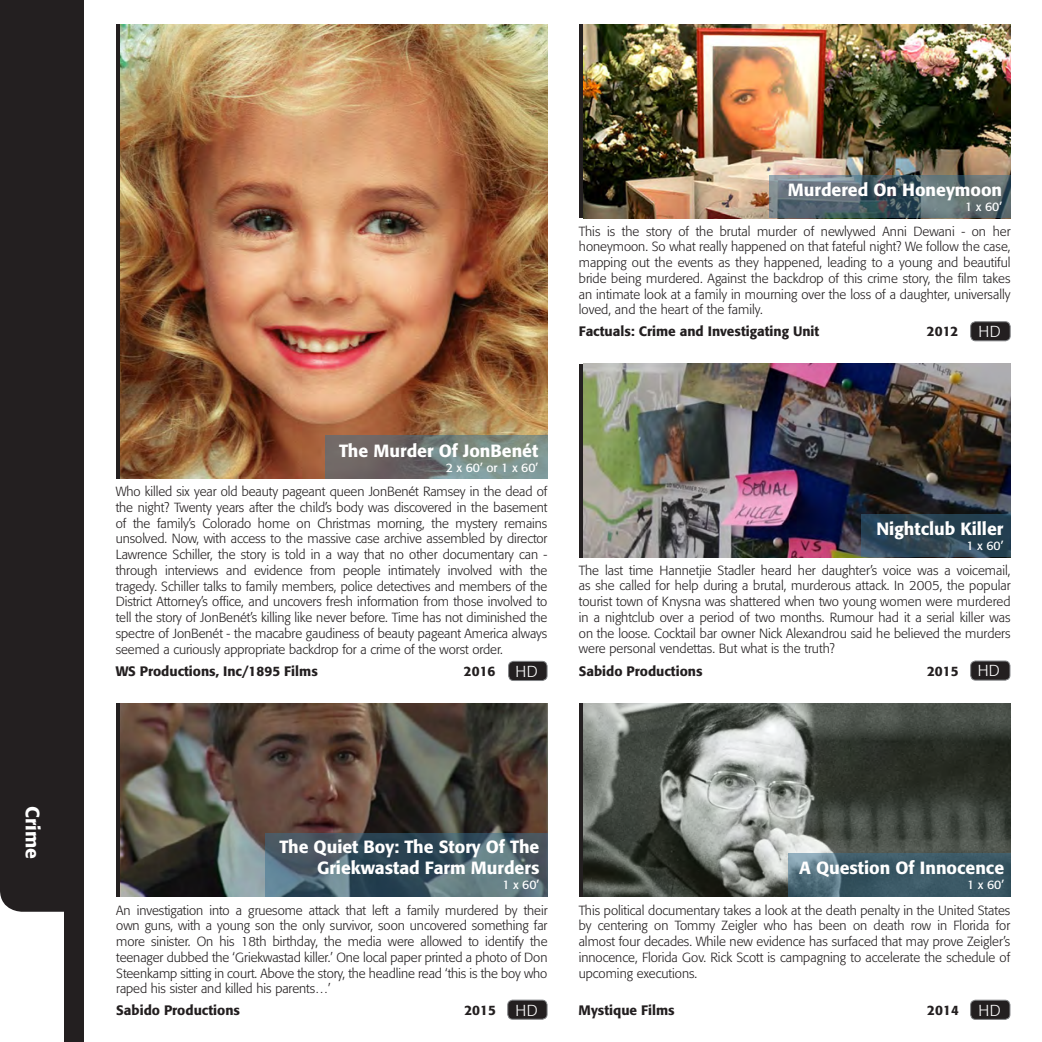
<style>
.page{position:relative;width:1042px;height:1042px;background:#fff}
.page>*{position:absolute;margin:0;border:0;box-sizing:border-box;transform-origin:0 0}
.t1{font:500 19.25px "Formata";color:#fff}
.t2{font:500 17.5px/21px "Formata";color:#fff;text-align:right}
.t3{font:300 15.75px "Formata";letter-spacing:.02em;color:#fff}
.t4{font:500 13.65px "Formata";color:#231f20}
.t5{font:300 13.12px/15.8px "Formata";color:#231f20;text-align:justify}
.t6{font:12.25px "Formata";color:#fff}
</style>
<div class="page">
<div style="left:0;top:0;width:64px;height:912px;background:#231f20"></div>
<div style="left:64px;top:0;width:20px;height:1042px;background:#231f20"></div>
<div style="left:16px;top:806px;width:34px;height:79px;background:#231f20"></div>
<div style="left:116px;top:25px;width:5px;height:454px;background:#231f20"></div>
<div style="left:579px;top:25px;width:5px;height:193px;background:#231f20"></div>
<div style="left:579px;top:364px;width:5px;height:193px;background:#231f20"></div>
<hr style="left:579px;top:703px;width:4px;height:193px;background:#231f20">
<div style="left:116px;top:703px;width:5px;height:193px;background:#231f20"></div>
<img style="left:584px;top:364px;width:426px;height:193px">
<img style="left:121px;top:703px;width:426px;height:193px">
<img style="left:583px;top:703px;width:427px;height:193px">
<img style="left:584px;top:25px;width:426px;height:193px">
<img style="left:121px;top:25px;width:426px;height:454px">
<div style="left:508px;top:661px;width:39px;height:19px;background:#231f20;border-radius:5px"></div>
<div style="left:508px;top:661px;width:39px;height:20px;border:1px solid #808285;border-radius:5px"></div>
<div style="left:970px;top:322px;width:40px;height:19px;background:#231f20;border-radius:5px"></div>
<div style="left:970px;top:321px;width:40px;height:20px;border:1px solid #808285;border-radius:5px"></div>
<div style="left:970px;top:1000px;width:40px;height:19px;background:#231f20;border-radius:5px"></div>
<div style="left:970px;top:1000px;width:40px;height:20px;border:1px solid #808285;border-radius:5px"></div>
<div style="left:508px;top:1000px;width:39px;height:19px;background:#231f20;border-radius:5px"></div>
<div style="left:507px;top:999px;width:40px;height:20px;border:1px solid #808285;border-radius:5px"></div>
<svg style="left:265px;top:833px;width:282px;height:63px;background:#475e6a"></svg>
<svg style="left:788px;top:853px;width:222px;height:43px;background:#42606d"></svg>
<div style="left:970px;top:661px;width:40px;height:19px;background:#231f20;border-radius:5px"></div>
<div style="left:970px;top:660px;width:40px;height:20px;border:1px solid #808285;border-radius:5px"></div>
<svg style="left:861px;top:514px;width:149px;height:43px;background:#2b4455"></svg>
<svg style="left:769px;top:176px;width:241px;height:42px;background:#586970"></svg>
<svg style="left:325px;top:435px;width:222px;height:44px;background:#737976"></svg>
<p class="t1" style="left:44px;top:806px;width:54px;rotate:90deg">Crime</p>
<p class="t2" style="left:788px;top:179px;width:216px">Murdered On Honeymoon</p>
<p class="t6" style="left:965px;top:199px;width:38px">1 x 60’</p>
<p class="t5" style="left:579px;top:223px;width:433px">This is the story of the brutal murder of newlywed Anni Dewani - on her honeymoon. So what really happened on that fateful night? We follow the case, mapping out the events as they happened, leading to a young and beautiful bride being murdered. Against the backdrop of this crime story, the film takes an intimate look at a family in mourning over the loss of a daughter, universally loved, and the heart of the family.</p>
<p class="t4" style="left:579px;top:323px;width:242px">Factuals: Crime and Investigating Unit</p>
<p class="t4" style="left:927px;top:323px;width:33px">2012</p>
<p class="t3" style="left:978px;top:322px;width:24px">HD</p>
<p class="t2" style="left:339px;top:440px;width:201px">The Murder Of JonBenét</p>
<p class="t6" style="left:446px;top:460px;width:94px">2 x 60’ or 1 x 60’</p>
<p class="t5" style="left:116px;top:484px;width:433px">Who killed six year old beauty pageant queen JonBenét Ramsey in the dead of the night? Twenty years after the child’s body was discovered in the basement of the family’s Colorado home on Christmas morning, the mystery remains unsolved. Now, with access to the massive case archive assembled by director Lawrence Schiller, the story is told in a way that no other documentary can - through interviews and evidence from people intimately involved with the tragedy. Schiller talks to family members, police detectives and members of the District Attorney’s office, and uncovers fresh information from those involved to tell the story of JonBenét’s killing like never before. Time has not diminished the spectre of JonBenét - the macabre gaudiness of beauty pageant America always seemed a curiously appropriate backdrop for a crime of the worst order.</p>
<p class="t4" style="left:116px;top:663px;width:204px">WS Productions, Inc/1895 Films</p>
<p class="t4" style="left:464px;top:663px;width:33px">2016</p>
<p class="t3" style="left:515px;top:662px;width:24px">HD</p>
<p class="t2" style="left:876px;top:518px;width:128px">Nightclub Killer</p>
<p class="t6" style="left:966px;top:538px;width:38px">1 x 60’</p>
<p class="t5" style="left:579px;top:562px;width:433px">The last time Hannetjie Stadler heard her daughter’s voice was a voicemail, as she called for help during a brutal, murderous attack. In 2005, the popular tourist town of Knysna was shattered when two young women were murdered in a nightclub over a period of two months. Rumour had it a serial killer was on the loose. Cocktail bar owner Nick Alexandrou said he believed the murders were personal vendettas. But what is the truth?</p>
<p class="t4" style="left:579px;top:663px;width:125px">Sabido Productions</p>
<p class="t4" style="left:927px;top:663px;width:33px">2015</p>
<p class="t3" style="left:977px;top:662px;width:24px">HD</p>
<p class="t2" style="left:279px;top:836px;width:261px">The Quiet Boy: The Story Of The<br>Griekwastad Farm Murders</p>
<p class="t6" style="left:502px;top:877px;width:38px">1 x 60’</p>
<p class="t5" style="left:116px;top:902px;width:433px">An investigation into a gruesome attack that left a family murdered by their own guns, with a young son the only survivor, soon uncovered something far more sinister. On his 18th birthday, the media were allowed to identify the teenager dubbed the ‘Griekwastad killer.’ One local paper printed a photo of Don Steenkamp sitting in court. Above the story, the headline read ‘this is the boy who raped his sister and killed his parents…’</p>
<p class="t2" style="left:799px;top:857px;width:206px">A Question Of Innocence</p>
<p class="t6" style="left:967px;top:877px;width:38px">1 x 60’</p>
<p class="t5" style="left:579px;top:902px;width:433px">This political documentary takes a look at the death penalty in the United States by centering on Tommy Zeigler who has been on death row in Florida for almost four decades. While new evidence has surfaced that may prove Zeigler’s innocence, Florida Gov. Rick Scott is campagning to accelerate the schedule of upcoming executions.</p>
<p class="t4" style="left:116px;top:1001px;width:125px">Sabido Productions</p>
<p class="t4" style="left:464px;top:1001px;width:33px">2015</p>
<p class="t3" style="left:516px;top:1001px;width:24px">HD</p>
<p class="t4" style="left:579px;top:1001px;width:98px">Mystique Films</p>
<p class="t4" style="left:927px;top:1001px;width:33px">2014</p>
<p class="t3" style="left:978px;top:1001px;width:24px">HD</p>
</div>
